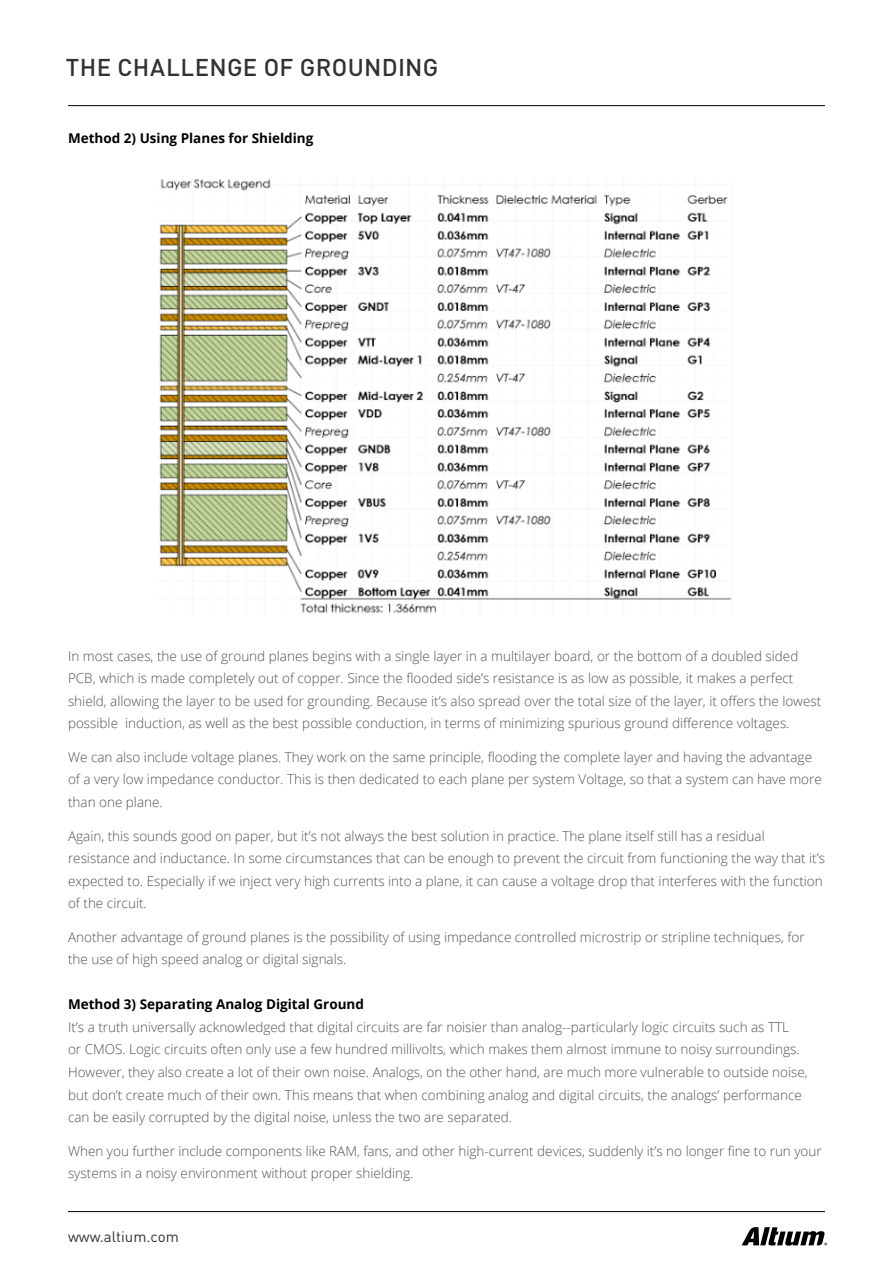
<style>
.page{position:relative;width:893px;height:1263px;background:#fff}
.page>*{position:absolute;margin:0;border:0;box-sizing:border-box;transform-origin:0 0}
.t1{font:500 24px "DIN Pro";letter-spacing:.015em;color:#313232}
.t2{font:15px "DIN Pro";color:#313232}
.t3{font:300 13.5px/22.5px "Open Sans";color:#515151}
.t4{font:700 13.5px "Open Sans";color:#000}
</style>
<div class="page">
<svg style="left:742px;top:1227px;width:85px;height:19px"></svg>
<hr style="left:68px;top:1211px;width:757px;height:1px;background:#000">
<hr style="left:68px;top:105px;width:757px;height:1px;background:#000">
<img style="left:159px;top:179px;width:573px;height:435px">
<h1 class="t1" style="left:66px;top:48px;width:374px">THE CHALLENGE OF GROUNDING</h1>
<p class="t4" style="left:68px;top:129px;width:247px">Method 2) Using Planes for Shielding</p>
<p class="t3" style="left:68px;top:644px;width:755px">In most cases, the use of ground planes begins with a single layer in a multilayer board, or the bottom of a doubled sided PCB, which is made completely out of copper. Since the flooded side’s resistance is as low as possible, it makes a perfect shield, allowing the layer to be used for grounding. Because it’s also spread over the total size of the layer, it offers the lowest possible induction, as well as the best possible conduction, in terms of minimizing spurious ground difference voltages.</p>
<p class="t3" style="left:68px;top:745px;width:755px">We can also include voltage planes. They work on the same principle, flooding the complete layer and having the advantage of a very low impedance conductor. This is then dedicated to each plane per system Voltage, so that a system can have more than one plane.</p>
<p class="t3" style="left:68px;top:824px;width:758px">Again, this sounds good on paper, but it’s not always the best solution in practice. The plane itself still has a residual resistance and inductance. In some circumstances that can be enough to prevent the circuit from functioning the way that it’s expected to. Especially if we inject very high currents into a plane, it can cause a voltage drop that interferes with the function of the circuit.</p>
<p class="t3" style="left:68px;top:925px;width:738px">Another advantage of ground planes is the possibility of using impedance controlled microstrip or stripline techniques, for the use of high speed analog or digital signals.</p>
<p class="t4" style="left:68px;top:995px;width:298px">Method 3) Separating Analog Digital Ground</p>
<p class="t3" style="left:68px;top:1015px;width:741px">It’s a truth universally acknowledged that digital circuits are far noisier than analog--particularly logic circuits such as TTL<br>or CMOS. Logic circuits often only use a few hundred millivolts, which makes them almost immune to noisy surroundings.<br>However, they also create a lot of their own noise. Analogs, on the other hand, are much more vulnerable to outside noise, but don’t create much of their own. This means that when combining analog and digital circuits, the analogs’ performance can be easily corrupted by the digital noise, unless the two are separated.</p>
<p class="t3" style="left:68px;top:1139px;width:755px">When you further include components like RAM, fans, and other high-current devices, suddenly it’s no longer fine to run your systems in a noisy environment without proper shielding.</p>
<p class="t2" style="left:68px;top:1226px;width:112px">www.altium.com</p>
</div>
